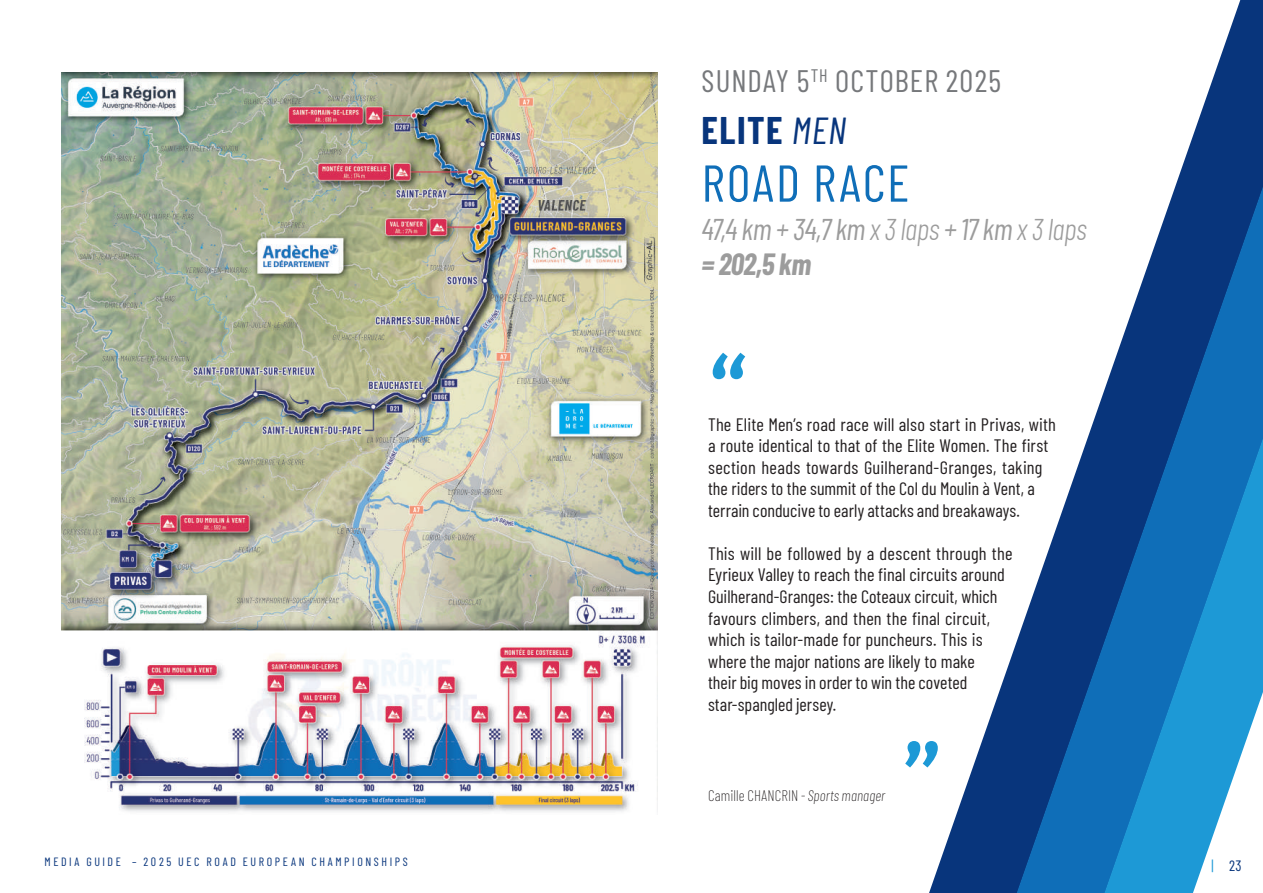
<style>
.page{position:relative;width:1263px;height:893px;background:#fff}
.page>*{position:absolute;margin:0;border:0;box-sizing:border-box;transform-origin:0 0}
.t1{font:700 75px "Bitter";color:#1d99d6}
.t2{font:51.75px "Barlow Condensed";letter-spacing:.04em;color:#0f6eb8}
.t3{font:700 37.65px "Barlow Condensed";letter-spacing:.035em;color:#08357c}
.t4{font:31.05px "Barlow Condensed";letter-spacing:.04em;color:#76787b}
.t5{font:italic 30px/34.2px "Barlow Condensed";letter-spacing:-.02em;color:#9c9c9c}
.t6{font:18px/21.6px "Barlow Condensed";letter-spacing:.005em;color:#231f20}
.t7{font:200 15px "Barlow Condensed";letter-spacing:.005em;color:#231f20}
.t8{font:15px "Barlow Condensed";color:#08357c}
.t9{font:12px "Barlow Condensed";letter-spacing:.22em;color:#08357c}
.s1{font-weight:400;font-style:italic}
.s2{font-weight:300}
.s3{font-weight:700}
.s4{font-style:italic}
.s5{color:#1d99d6}
</style>
<div class="page">
<svg style="left:929px;top:678px;width:75px;height:215px"></svg>
<svg style="left:1004px;top:428px;width:87px;height:465px;fill:#08357c"></svg>
<svg style="left:1091px;top:0;width:172px;height:893px"></svg>
<img style="left:61px;top:72px;width:596px;height:740px">
<p class="t9" style="left:45px;top:853px;width:365px">MEDIA GUIDE – 2025 UEC ROAD EUROPEAN CHAMPIONSHIPS</p>
<h3 class="t4" style="left:702px;top:59px;width:301px">SUNDAY 5<sup>TH</sup> OCTOBER 2025</h3>
<h3 class="t3" style="left:702px;top:104px;width:146px">ELITE <span class="s1">MEN</span></h3>
<h2 class="t2" style="left:702px;top:146px;width:209px">ROAD RACE</h2>
<h3 class="t5" style="left:702px;top:210px;width:386px">47,4 km + 34,7 km <span class="s2">x 3 laps</span> + 17 km <span class="s2">x 3 laps </span><span class="s3">= 202,5 km</span></h3>
<h1 class="t1" style="left:708px;top:340px;width:42px">“</h1>
<p class="t6" style="left:708px;top:412px;width:350px">The Elite Men’s road race will also start in Privas, with a route identical to that of the Elite Women. The first section heads towards Guilherand-Granges, taking the riders to the summit of the Col du Moulin à Vent, a terrain conducive to early attacks and breakaways.</p>
<p class="t6" style="left:708px;top:541px;width:306px">This will be followed by a descent through the Eyrieux Valley to reach the final circuits around Guilherand-Granges: the Coteaux circuit, which favours climbers, and then the final circuit, which is tailor-made for puncheurs. This is where the major nations are likely to make<br>their big moves in order to win the coveted star-spangled jersey.</p>
<p class="t7" style="left:708px;top:785px;width:179px">Camille CHANCRIN <span class="s4">- Sports manager</span></p>
<h1 class="t1" style="left:902px;top:728px;width:42px">”</h1>
<p class="t8" style="left:1211px;top:855px;width:32px"><span class="s5">|</span> 23</p>
</div>
